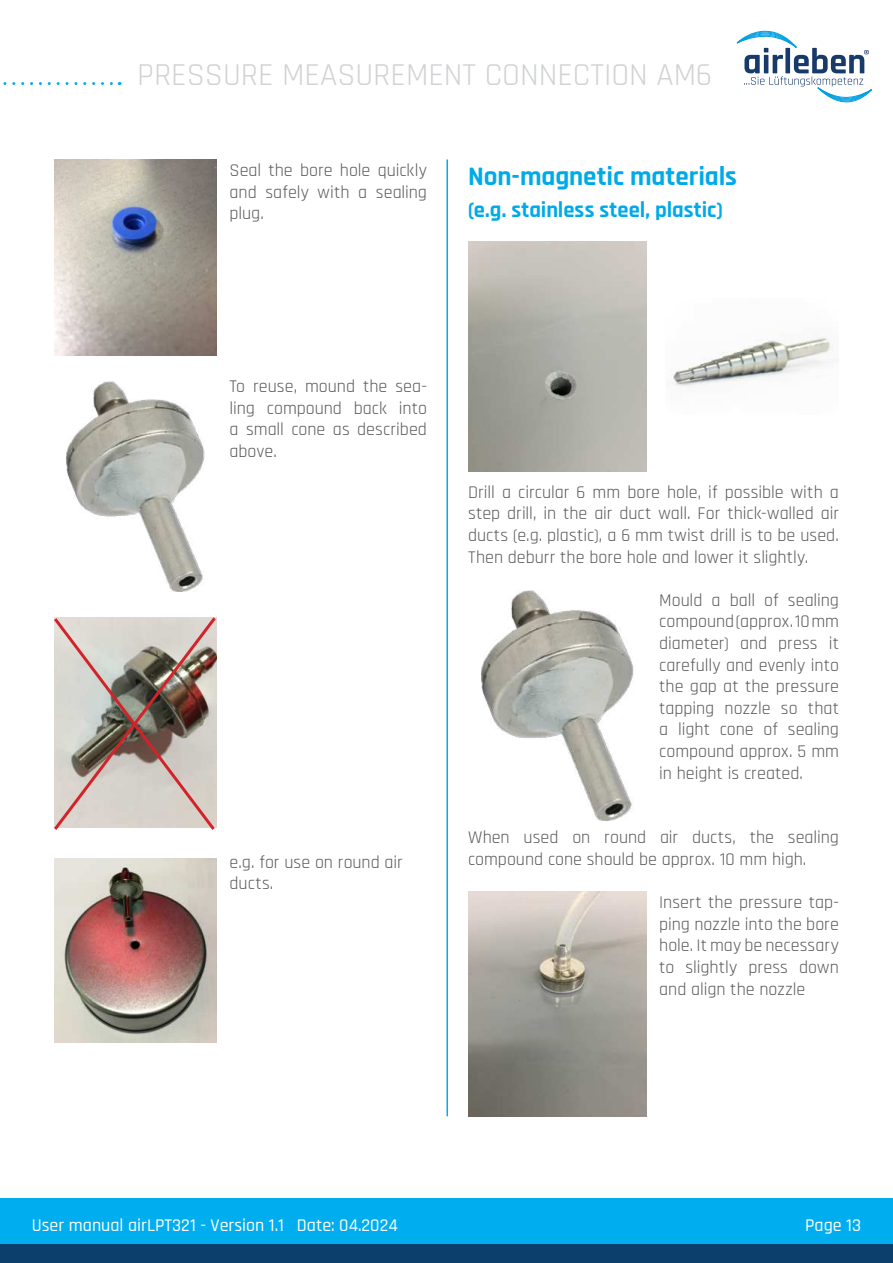
<style>
.page{position:relative;width:893px;height:1263px;background:#fff}
.page>*{position:absolute;margin:0;border:0;box-sizing:border-box;transform-origin:0 0}
.t1{font:32.25px "Rajdhani";color:#d1d2d4}
.t2{font:700 27px "Rajdhani";letter-spacing:-.005em;color:#00aae9}
.t3{font:700 22.5px "Rajdhani";color:#00aae9}
.t4{font:18px/21.6px "Rajdhani";color:#57585a;text-align:justify}
.t5{font:500 18px "Rajdhani";color:#fff}
.s1{color:#00aeef}
</style>
<div class="page">
<div style="left:0;top:1243px;width:893px;height:20px;background:#0c3f6c"></div>
<div style="left:0;top:1198px;width:893px;height:45px;background:#00aeef"></div>
<svg style="left:737px;top:30px;width:135px;height:73px"></svg>
<img style="left:66px;top:381px;width:139px;height:211px">
<img style="left:54px;top:858px;width:163px;height:184px">
<img style="left:54px;top:159px;width:163px;height:197px">
<img style="left:468px;top:241px;width:178px;height:230px">
<img style="left:468px;top:891px;width:178px;height:225px">
<img style="left:671px;top:334px;width:162px;height:53px">
<svg style="left:54px;top:617px;width:163px;height:213px;background:#b8aba3"></svg>
<img style="left:481px;top:591px;width:152px;height:230px">
<svg style="left:3px;top:82px;width:117px;height:3px"></svg>
<hr style="left:446px;top:159px;width:2px;height:957px;background:#00aeef">
<h1 class="t1" style="left:137px;top:62px;width:577px">PRESSURE MEASUREMENT CONNECTION AM6</h1>
<p class="t4" style="left:230px;top:160px;width:199px">Seal the bore hole quickly and safely with a sealing plug.</p>
<h2 class="t2" style="left:468px;top:166px;width:270px">Non-magnetic materials</h2>
<p class="t3" style="left:468px;top:201px;width:256px">(e.g. stainless steel, plastic)</p>
<p class="t4" style="left:230px;top:376px;width:199px">To reuse, mound the sea&shy;ling compound back into a small cone as described above.</p>
<p class="t4" style="left:230px;top:852px;width:175px">e.g. for use on round air ducts.</p>
<p class="t4" style="left:468px;top:482px;width:372px">Drill a circular 6 mm bore hole, if possible with a step drill, in the air duct wall. For thick-walled air ducts (e.g. plastic), a 6 mm twist drill is to be used.<br>Then deburr the bore hole and lower it slightly.</p>
<p class="t4" style="left:659px;top:590px;width:181px">Mould a ball of sealing compound (approx. 10 mm diameter) and press it carefully and evenly into the gap at the pressure tapping nozzle so that a light cone of sealing compound approx. 5 mm in height is created.</p>
<p class="t4" style="left:468px;top:828px;width:372px">When used on round air ducts, the sealing compound cone should be approx. 10 mm high.</p>
<p class="t4" style="left:659px;top:892px;width:181px">Insert the pressure tap&shy;ping nozzle into the bore hole. It may be necessary to slightly press down and align the nozzle</p>
<p class="t5" style="left:32px;top:1214px;width:367px">User manual airLPT321 - Version 1.1 <span class="s1">|</span> Date: 04.2024</p>
<p class="t5" style="left:805px;top:1220px;width:57px">Page 13</p>
</div>
